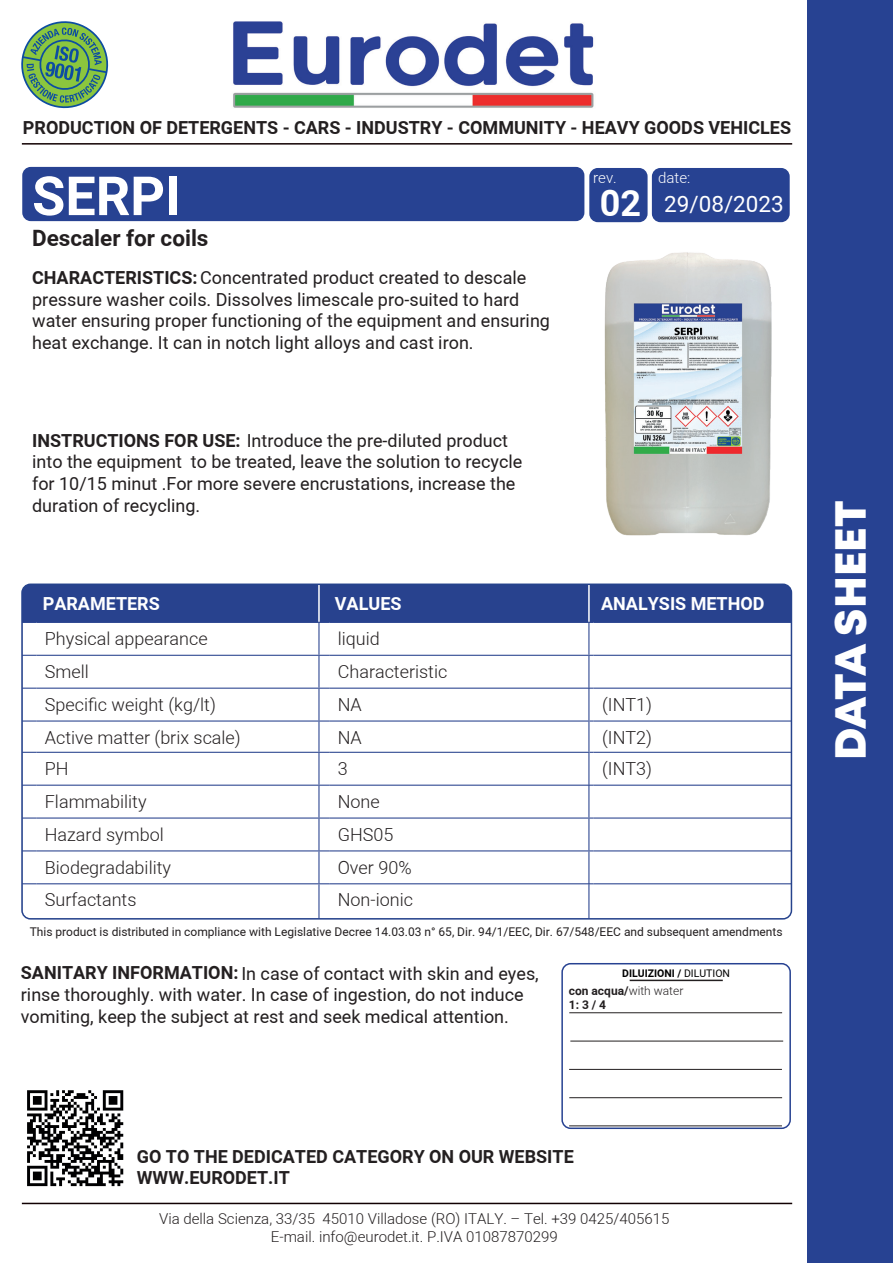
<style>
.page{position:relative;width:893px;height:1263px;background:#fff}
.page>*{position:absolute;margin:0;border:0;box-sizing:border-box;transform-origin:0 0}
.t1{font:700 54px "Araboto";color:#fff}
.t2{font:43.5px "Mont Heavy DEMO";color:#fff}
.t3{font:700 36px "Araboto";color:#fff}
.t4{font:700 22.5px "Araboto";color:#231f20}
.t5{font:22.5px "Araboto";color:#fff}
.t6{font:18px/21.6px "Araboto";color:#231f20}
.t7{font:300 18px "Araboto";color:#231f20}
.t8{font:700 18px/21.3px "Araboto";color:#231f20}
.t9{font:700 18px "Araboto";color:#fff}
.t10{font:300 15px/18px "Araboto";color:#231f20;text-align:center}
.t11{font:300 15px "Araboto";color:#fff}
.t12{font:12px "Araboto";color:#231f20}
.t13{font:700 12px "Araboto";color:#231f20}
.t14{font:700 10.5px "Araboto";color:#000001}
.s1{font-weight:700}
.s2{font-weight:400}
.s3{font-weight:300}
</style>
<div class="page">
<div style="left:589px;top:168px;width:59px;height:54px;background:#274292;border-radius:9px"></div>
<div style="left:652px;top:168px;width:138px;height:54px;background:#274292;border-radius:9px"></div>
<div style="left:22px;top:167px;width:562px;height:54px;background:#274292;border-radius:9px"></div>
<img style="left:233px;top:21px;width:361px;height:87px">
<hr style="left:22px;top:1203px;width:770px;height:1px;background:#110002">
<svg style="left:21px;top:21px;width:88px;height:88px"></svg>
<div style="left:807px;top:0;width:86px;height:1263px;background:#274292"></div>
<hr style="left:22px;top:143px;width:770px;height:2px;background:#110002">
<svg style="left:24px;top:623px;width:767px;height:295px"></svg>
<hr style="left:791px;top:584px;width:1px;height:38px;background:#28428e">
<hr style="left:791px;top:884px;width:1px;height:34px;background:#28428e">
<hr style="left:318px;top:623px;width:1px;height:32px;background:#28428e">
<hr style="left:588px;top:623px;width:1px;height:32px;background:#28428e">
<svg style="left:24px;top:655px;width:12px;height:1px"></svg>
<hr style="left:36px;top:655px;width:283px;height:1px;background:#28428e">
<hr style="left:318px;top:656px;width:1px;height:32px;background:#28428e">
<hr style="left:329px;top:655px;width:260px;height:1px;background:#28428e">
<hr style="left:588px;top:656px;width:1px;height:32px;background:#28428e">
<hr style="left:594px;top:655px;width:197px;height:1px;background:#28428e">
<svg style="left:24px;top:688px;width:12px;height:1px"></svg>
<hr style="left:36px;top:688px;width:283px;height:1px;background:#28428e">
<hr style="left:318px;top:689px;width:1px;height:31px;background:#28428e">
<hr style="left:594px;top:688px;width:197px;height:1px;background:#28428e">
<svg style="left:24px;top:720px;width:12px;height:1px"></svg>
<hr style="left:36px;top:720px;width:283px;height:1px;background:#28428e">
<hr style="left:318px;top:721px;width:1px;height:31px;background:#28428e">
<hr style="left:594px;top:720px;width:197px;height:1px;background:#28428e">
<svg style="left:24px;top:752px;width:12px;height:1px"></svg>
<hr style="left:36px;top:752px;width:283px;height:1px;background:#28428e">
<hr style="left:318px;top:753px;width:1px;height:32px;background:#28428e">
<hr style="left:594px;top:752px;width:197px;height:1px;background:#28428e">
<svg style="left:24px;top:785px;width:12px;height:1px"></svg>
<hr style="left:36px;top:785px;width:283px;height:1px;background:#28428e">
<hr style="left:318px;top:786px;width:1px;height:31px;background:#28428e">
<hr style="left:588px;top:786px;width:1px;height:31px;background:#28428e">
<hr style="left:594px;top:785px;width:197px;height:1px;background:#28428e">
<svg style="left:24px;top:817px;width:12px;height:1px"></svg>
<hr style="left:36px;top:817px;width:283px;height:1px;background:#28428e">
<hr style="left:318px;top:818px;width:1px;height:32px;background:#28428e">
<hr style="left:329px;top:817px;width:260px;height:1px;background:#28428e">
<hr style="left:588px;top:818px;width:1px;height:32px;background:#28428e">
<hr style="left:594px;top:817px;width:197px;height:1px;background:#28428e">
<svg style="left:24px;top:850px;width:12px;height:1px"></svg>
<hr style="left:36px;top:850px;width:283px;height:1px;background:#28428e">
<hr style="left:318px;top:851px;width:1px;height:32px;background:#28428e">
<hr style="left:329px;top:850px;width:260px;height:1px;background:#28428e">
<hr style="left:588px;top:851px;width:1px;height:32px;background:#28428e">
<hr style="left:594px;top:850px;width:197px;height:1px;background:#28428e">
<svg style="left:24px;top:883px;width:12px;height:1px"></svg>
<hr style="left:22px;top:884px;width:1px;height:34px;background:#28428e">
<hr style="left:594px;top:883px;width:197px;height:1px;background:#28428e">
<hr style="left:594px;top:918px;width:197px;height:1px;background:#28428e">
<hr style="left:329px;top:688px;width:260px;height:1px;background:#28428e">
<hr style="left:588px;top:689px;width:1px;height:31px;background:#28428e">
<hr style="left:329px;top:720px;width:260px;height:1px;background:#28428e">
<hr style="left:588px;top:721px;width:1px;height:31px;background:#28428e">
<hr style="left:329px;top:752px;width:260px;height:1px;background:#28428e">
<hr style="left:588px;top:753px;width:1px;height:32px;background:#28428e">
<hr style="left:329px;top:785px;width:260px;height:1px;background:#28428e">
<hr style="left:36px;top:883px;width:283px;height:1px;background:#28428e">
<hr style="left:318px;top:884px;width:1px;height:34px;background:#28428e">
<hr style="left:329px;top:883px;width:260px;height:1px;background:#28428e">
<hr style="left:588px;top:884px;width:1px;height:34px;background:#28428e">
<div style="left:24px;top:586px;width:765px;height:37px;background:#28428e"></div>
<hr style="left:594px;top:622px;width:197px;height:1px;background:#28428e">
<div style="left:21px;top:583px;width:771px;height:336px;border:2px solid #26438d;border-radius:9px"></div>
<img style="left:604px;top:252px;width:168px;height:284px">
<img style="left:27px;top:1090px;width:97px;height:97px">
<div style="left:561px;top:963px;width:230px;height:166px;border:2px solid #274292;border-radius:9px"></div>
<hr style="left:569px;top:1012px;width:213px;height:1px;background:#231f20">
<hr style="left:630px;top:980px;width:93px;height:1px;background:#231f20">
<hr style="left:569px;top:1069px;width:213px;height:1px;background:#231f20">
<hr style="left:570px;top:1041px;width:213px;height:1px;background:#231f20">
<hr style="left:569px;top:1097px;width:213px;height:1px;background:#231f20">
<hr style="left:569px;top:1125px;width:213px;height:1px;background:#231f20">
<p class="t8" style="left:23px;top:117px;width:770px">PRODUCTION OF DETERGENTS - CARS - INDUSTRY - COMMUNITY - HEAVY GOODS VEHICLES</p>
<h1 class="t1" style="left:32px;top:158px;width:150px">SERPI</h1>
<p class="t4" style="left:32px;top:222px;width:178px">Descaler for coils</p>
<p class="t6" style="left:32px;top:267px;width:496px"><span class="s1">CHARACTERISTICS:</span>Concentrated product created to descale</p>
<p class="t6" style="left:32px;top:289px;width:519px">pressure washer coils. Dissolves limescale pro-suited to hard water ensuring proper functioning of the equipment and ensuring heat exchange. It can in notch light alloys and cast iron.</p>
<p class="t6" style="left:32px;top:430px;width:478px"><span class="s1">INSTRUCTIONS FOR USE:</span> Introduce the pre-diluted product</p>
<p class="t6" style="left:32px;top:452px;width:492px">into the equipment to be treated, leave the solution to recycle for 10/15 minut .For more severe encrustations, increase the duration of recycling.</p>
<p class="t11" style="left:593px;top:167px;width:25px">rev.</p>
<p class="t11" style="left:658px;top:167px;width:34px">date:</p>
<h3 class="t3" style="left:600px;top:178px;width:43px">02</h3>
<p class="t5" style="left:664px;top:188px;width:121px">29/08/2023</p>
<p class="t9" style="left:43px;top:591px;width:119px">PARAMETERS</p>
<p class="t9" style="left:335px;top:591px;width:68px">VALUES</p>
<p class="t9" style="left:601px;top:591px;width:165px">ANALYSIS METHOD</p>
<p class="t7" style="left:45px;top:626px;width:164px">Physical appearance</p>
<p class="t7" style="left:338px;top:626px;width:44px">liquid</p>
<p class="t7" style="left:45px;top:659px;width:45px">Smell</p>
<p class="t7" style="left:338px;top:659px;width:111px">Characteristic</p>
<p class="t7" style="left:45px;top:692px;width:173px">Specific weight (kg/lt)</p>
<p class="t7" style="left:338px;top:692px;width:26px">NA</p>
<p class="t7" style="left:602px;top:692px;width:51px">(INT1)</p>
<p class="t7" style="left:45px;top:725px;width:197px">Active matter (brix scale)</p>
<p class="t7" style="left:338px;top:725px;width:26px">NA</p>
<p class="t7" style="left:602px;top:725px;width:51px">(INT2)</p>
<p class="t7" style="left:45px;top:756px;width:25px">PH</p>
<p class="t7" style="left:338px;top:756px;width:11px">3</p>
<p class="t7" style="left:602px;top:756px;width:51px">(INT3)</p>
<p class="t7" style="left:45px;top:789px;width:103px">Flammability</p>
<p class="t7" style="left:338px;top:789px;width:44px">None</p>
<p class="t7" style="left:45px;top:822px;width:120px">Hazard symbol</p>
<p class="t7" style="left:338px;top:822px;width:57px">GHS05</p>
<p class="t7" style="left:45px;top:854px;width:128px">Biodegradability</p>
<p class="t7" style="left:338px;top:854px;width:75px">Over 90%</p>
<p class="t7" style="left:45px;top:887px;width:93px">Surfactants</p>
<p class="t7" style="left:338px;top:887px;width:77px">Non-ionic</p>
<p class="t12" style="left:30px;top:924px;width:754px">This product is distributed in compliance with Legislative Decree 14.03.03 n° 65, Dir. 94/1/EEC, Dir. 67/548/EEC and subsequent amendments</p>
<p class="t6" style="left:21px;top:963px;width:519px"><span class="s1">SANITARY INFORMATION:</span> In case of contact with skin and eyes, rinse thoroughly. with water. In case of ingestion, do not induce vomiting, keep the subject at rest and seek medical attention.</p>
<p class="t14" style="left:622px;top:966px;width:109px">DILUIZIONI / <span class="s2">DILUTION</span></p>
<p class="t13" style="left:569px;top:983px;width:116px">con acqua/<span class="s3">with water</span></p>
<p class="t13" style="left:569px;top:997px;width:39px">1: 3 / 4</p>
<h2 class="t2" style="left:826px;top:760px;width:261px;rotate:-90deg">DATA SHEET</h2>
<p class="t8" style="left:137px;top:1146px;width:438px">GO TO THE DEDICATED CATEGORY ON OUR WEBSITE<br>WWW.EURODET.IT</p>
<p class="t10" style="left:159px;top:1210px;width:512px">Via della Scienza, 33/35 45010 Villadose (RO) ITALY. – Tel. +39 0425/405615<br>E-mail. info@eurodet.it. P.IVA 01087870299</p>
</div>
